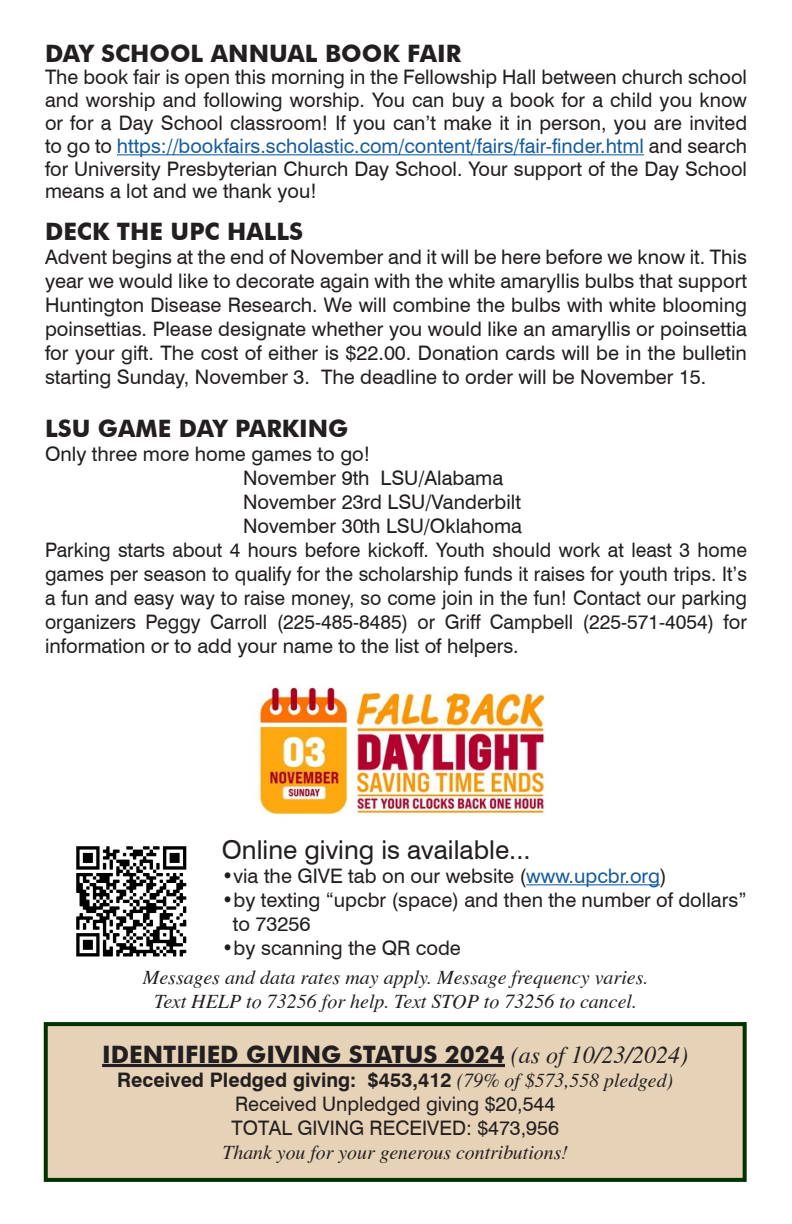
<style>
.page{position:relative;width:792px;height:1224px;background:#fff}
.page>*{position:absolute;margin:0;border:0;box-sizing:border-box;transform-origin:0 0}
.t1{font:26px "Swiss 721 BT";color:#231f20}
.t2{font:700 24px "Futura BT";color:#231f20}
.t3{font:20px/24px "Swiss 721 BT";color:#231f20;text-align:justify}
.t4{font:italic 20px "Times";color:#231f20}
.t5{font:700 20px "Swiss 721 BT";color:#231f20}
.s1{color:#175d9e}
.s2{font-family:"Times";font-weight:400;font-style:italic}
</style>
<div class="page">
<hr style="left:117px;top:154px;width:527px;height:1px;background:#175d9e">
<div style="left:44px;top:1022px;width:703px;height:160px;background:#e6d2b7;border:4px solid #030"></div>
<hr style="left:102px;top:1064px;width:403px;height:3px;background:#231f20">
<img style="left:76px;top:846px;width:111px;height:111px">
<hr style="left:526px;top:884px;width:134px;height:1px;background:#175d9e">
<img style="left:258px;top:687px;width:287px;height:128px">
<p class="t2" style="left:45px;top:38px;width:418px">DAY SCHOOL ANNUAL BOOK FAIR</p>
<p class="t3" style="left:45px;top:66px;width:704px;line-height:22.8px">The book fair is open this morning in the Fellowship Hall between church school and worship and following worship. You can buy a book for a child you know or for a Day School classroom! If you can’t make it in person, you are invited to go to <span class="s1">https://bookfairs.scholastic.com/content/fairs/fair-finder.html</span> and search for University Presbyterian Church Day School. Your support of the Day School means a lot and we thank you!</p>
<p class="t2" style="left:45px;top:217px;width:260px">DECK THE UPC HALLS</p>
<p class="t3" style="left:45px;top:245px;width:704px">Advent begins at the end of November and it will be here before we know it. This year we would like to decorate again with the white amaryllis bulbs that support Huntington Disease Research. We will combine the bulbs with white blooming poinsettias. Please designate whether you would like an amaryllis or poinsettia for your gift. The cost of either is $22.00. Donation cards will be in the bulletin starting Sunday, November 3. The deadline to order will be November 15.</p>
<p class="t2" style="left:45px;top:414px;width:305px">LSU GAME DAY PARKING</p>
<p class="t3" style="left:45px;top:442px;width:327px">Only three more home games to go!</p>
<p class="t3" style="left:243px;top:466px;width:262px">November 9th LSU/Alabama</p>
<p class="t3" style="left:243px;top:490px;width:280px">November 23rd LSU/Vanderbilt</p>
<p class="t3" style="left:243px;top:514px;width:281px">November 30th LSU/Oklahoma</p>
<p class="t3" style="left:45px;top:538px;width:704px">Parking starts about 4 hours before kickoff. Youth should work at least 3 home games per season to qualify for the scholarship funds it raises for youth trips. It’s a fun and easy way to raise money, so come join in the fun! Contact our parking organizers Peggy Carroll (225-485-8485) or Griff Campbell (225-571-4054) for information or to add your name to the list of helpers.</p>
<p class="t1" style="left:222px;top:834px;width:310px">Online giving is available...</p>
<p class="t3" style="left:222px;top:863px;width:447px">•via the GIVE tab on our website (<span class="s1">www.upcbr.org</span>)</p>
<p class="t3" style="left:222px;top:887px;width:526px">•by texting “upcbr (space) and then the number of dollars”</p>
<p class="t3" style="left:233px;top:911px;width:79px">to 73256</p>
<p class="t3" style="left:222px;top:935px;width:241px">•by scanning the QR code</p>
<p class="t4" style="left:143px;top:966px;width:507px">Messages and data rates may apply. Message frequency varies.</p>
<p class="t4" style="left:154px;top:990px;width:485px">Text HELP to 73256 for help. Text STOP to 73256 to cancel.</p>
<p class="t2" style="left:102px;top:1040px;width:588px">IDENTIFIED GIVING STATUS 2024 <span class="s2">(as of 10/23/2024)</span></p>
<p class="t5" style="left:117px;top:1067px;width:558px">Received Pledged giving: $453,412 <span class="s2">(79% of $573,558 pledged)</span></p>
<p class="t3" style="left:235px;top:1091px;width:322px">Received Unpledged giving $20,544</p>
<p class="t3" style="left:232px;top:1115px;width:329px">TOTAL GIVING RECEIVED: $473,956</p>
<p class="t4" style="left:222px;top:1141px;width:347px">Thank you for your generous contributions!</p>
</div>
